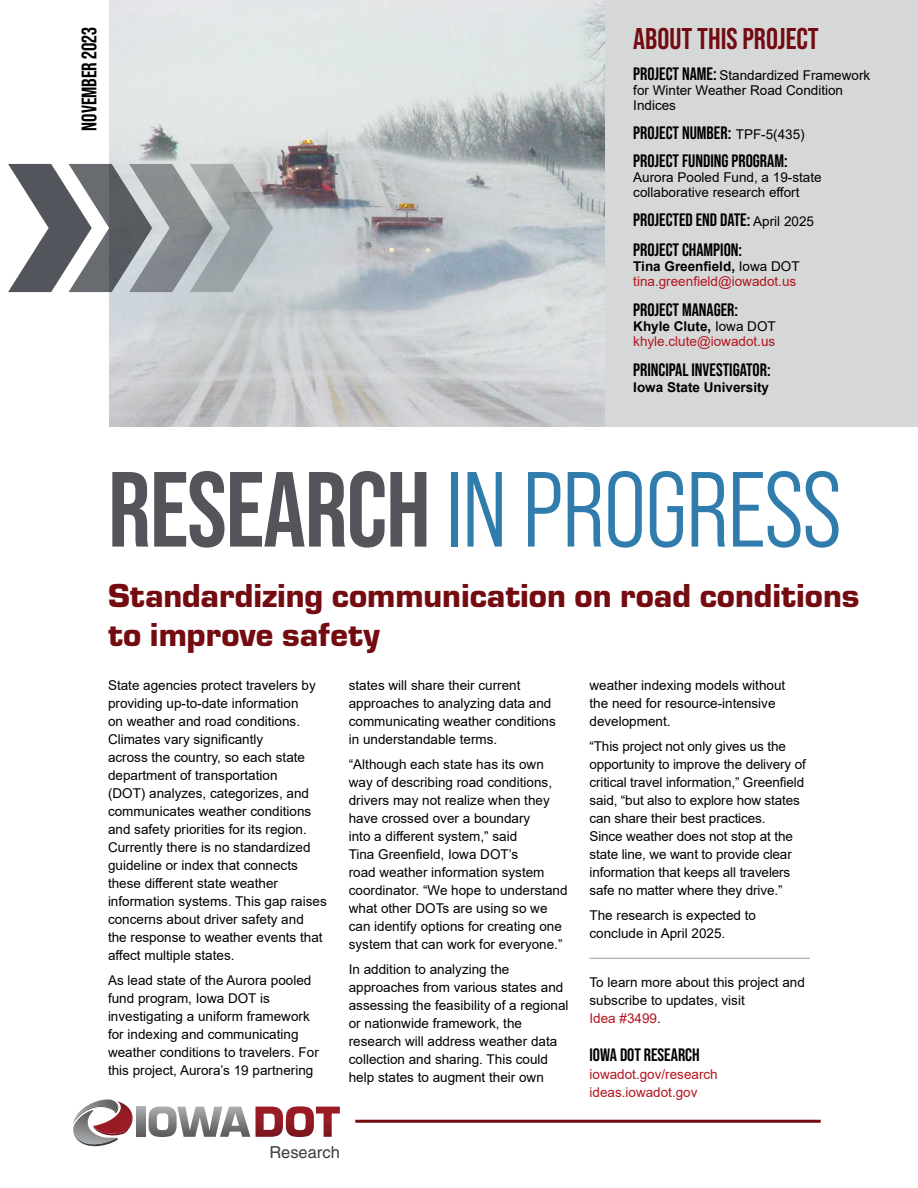
<style>
.page{position:relative;width:918px;height:1188px;background:#fff}
.page>*{position:absolute;margin:0;border:0;box-sizing:border-box;transform-origin:0 0}
.H1_-_Research_Solutions{font:106.5px "Bebas Neue Pro Middle";letter-spacing:-.01em;color:#307cac}
.H2_-_Page_1_headline{font:900 34.5px/39px "Eurostile";color:#730b11}
.H3_-_subhead{font:700 30px "Bebas Neue Pro";color:#730b12}
.about_this_project{font:700 21px "Bebas Neue Pro";color:#000}
.about_this_project-2{font:700 18px "Bebas Neue Pro";color:#000}
.Sidebar_text{font:700 18px "Bebas Neue Pro";color:#000}
.body_copy{font:700 18px "Bebas Neue Pro";color:#000}
.t1{font:16.5px "Helvetica";color:#3d3d3d}
.body_copy-2{font:13.5px/18px "Arial";color:#000}
.about_this_project-3{font:13.5px/15px "Arial";color:#b2151f}
.Project_Name__bold{font:13.5px/15px "Arial";color:#000}
.Sidebar_text-2{font:13.5px/15px "Arial";color:#000}
.body_copy-3{font:13.5px/18px "Arial";color:#b2151f}
.about_this_project-4{font:700 13.5px "Arial";color:#000}
.s1{font-family:"Bebas Neue Pro";font-weight:700;font-size:18px}
.s2{font-family:"Arial";font-weight:400;font-size:13.5px}
.s3{font-weight:700;color:#000}
.s4{color:#000}
.s5{font-family:"Bebas Neue Pro";font-weight:700;color:#54555a}
.s6{color:#b2151f}
</style>
<div class="page">
<img style="left:110px;top:0;width:496px;height:427px">
<div style="left:606px;top:0;width:312px;height:427px;background:#d6d7d7"></div>
<svg style="left:8px;top:164px;width:265px;height:128px;background:#999da1"></svg>
<svg style="left:137px;top:1107px;width:8px;height:30px"></svg>
<svg style="left:148px;top:1106px;width:102px;height:31px"></svg>
<svg style="left:256px;top:1106px;width:84px;height:31px"></svg>
<svg style="left:73px;top:1099px;width:60px;height:47px"></svg>
<hr style="left:355px;top:1120px;width:466px;height:3px;background:#730b12">
<hr style="left:590px;top:958px;width:220px;height:1px;background:#a9abac">
<p class="about_this_project" style="left:77px;top:131px;width:105px;rotate:-90deg">NOVEMBER 2023</p>
<h3 class="H3_-_subhead" style="left:633px;top:21px;width:187px">ABOUT THIS PROJECT</h3>
<p class="Project_Name__bold" style="left:633px;top:68px;width:239px"><span class="s1">PROJECT NAME:</span> Standardized Framework for Winter Weather Road Condition<br>Indices</p>
<p class="Sidebar_text" style="left:633px;top:122px;width:173px">PROJECT NUMBER: <span class="s2">TPF-5(435)</span></p>
<p class="Sidebar_text" style="left:633px;top:151px;width:156px">PROJECT FUNDING PROGRAM:</p>
<p class="Sidebar_text-2" style="left:633px;top:170px;width:190px">Aurora Pooled Fund, a 19-state collaborative research effort</p>
<p class="about_this_project-2" style="left:633px;top:209px;width:182px">PROJECTED END DATE: <span class="s2">April 2025</span></p>
<p class="about_this_project-2" style="left:633px;top:239px;width:110px">PROJECT CHAMPION:</p>
<p class="about_this_project-3" style="left:633px;top:258px;width:168px"><span class="s3">Tina Greenfield,</span> <span class="s4">Iowa DOT </span>tina.greenfield@iowadot.us</p>
<p class="about_this_project-2" style="left:633px;top:299px;width:106px">PROJECT MANAGER:</p>
<p class="about_this_project-3" style="left:633px;top:318px;width:144px"><span class="s3">Khyle Clute,</span> <span class="s4">Iowa DOT </span>khyle.clute@iowadot.us</p>
<p class="about_this_project-2" style="left:633px;top:359px;width:139px">PRINCIPAL INVESTIGATOR:</p>
<p class="about_this_project-4" style="left:633px;top:378px;width:137px">Iowa State University</p>
<h1 class="H1_-_Research_Solutions" style="left:108px;top:450px;width:735px"><span class="s5">RESEARCH</span> IN PROGRESS</h1>
<h2 class="H2_-_Page_1_headline" style="left:108px;top:573px;width:753px">Standardizing communication on road conditions to improve safety</h2>
<p class="body_copy-2" style="left:108px;top:676px;width:220px">State agencies protect travelers by providing up-to-date information<br>on weather and road conditions.<br>Climates vary significantly<br>across the country, so each state department of transportation<br>(DOT) analyzes, categorizes, and communicates weather conditions and safety priorities for its region.<br>Currently there is no standardized guideline or index that connects these different state weather information systems. This gap raises concerns about driver safety and<br>the response to weather events that affect multiple states.</p>
<p class="body_copy-2" style="left:108px;top:971px;width:212px">As lead state of the Aurora pooled fund program, Iowa DOT is investigating a uniform framework for indexing and communicating weather conditions to travelers. For this project, Aurora’s 19 partnering</p>
<p class="body_copy-2" style="left:349px;top:676px;width:209px">states will share their current approaches to analyzing data and communicating weather conditions in understandable terms.</p>
<p class="body_copy-2" style="left:349px;top:755px;width:220px">“Although each state has its own way of describing road conditions, drivers may not realize when they have crossed over a boundary<br>into a different system,” said<br>Tina Greenfield, Iowa DOT’s<br>road weather information system coordinator. “We hope to understand what other DOTs are using so we can identify options for creating one system that can work for everyone.”</p>
<p class="body_copy-2" style="left:349px;top:960px;width:221px">In addition to analyzing the approaches from various states and assessing the feasibility of a regional or nationwide framework, the research will address weather data collection and sharing. This could help states to augment their own</p>
<p class="body_copy-2" style="left:590px;top:676px;width:197px">weather indexing models without the need for resource-intensive development.</p>
<p class="body_copy-2" style="left:590px;top:737px;width:218px">“This project not only gives us the opportunity to improve the delivery of critical travel information,” Greenfield said, “but also to explore how states can share their best practices.<br>Since weather does not stop at the state line, we want to provide clear information that keeps all travelers safe no matter where they drive.”</p>
<p class="body_copy-2" style="left:590px;top:906px;width:168px">The research is expected to conclude in April 2025.</p>
<p class="body_copy-2" style="left:590px;top:973px;width:217px">To learn more about this project and subscribe to updates, visit<br><span class="s6">Idea #3499</span>.</p>
<p class="body_copy" style="left:590px;top:1045px;width:112px">IOWA DOT RESEARCH</p>
<p class="body_copy-3" style="left:590px;top:1066px;width:130px">iowadot.gov/research ideas.iowadot.gov</p>
<p class="t1" style="left:269px;top:1142px;width:72px">Research</p>
</div>
